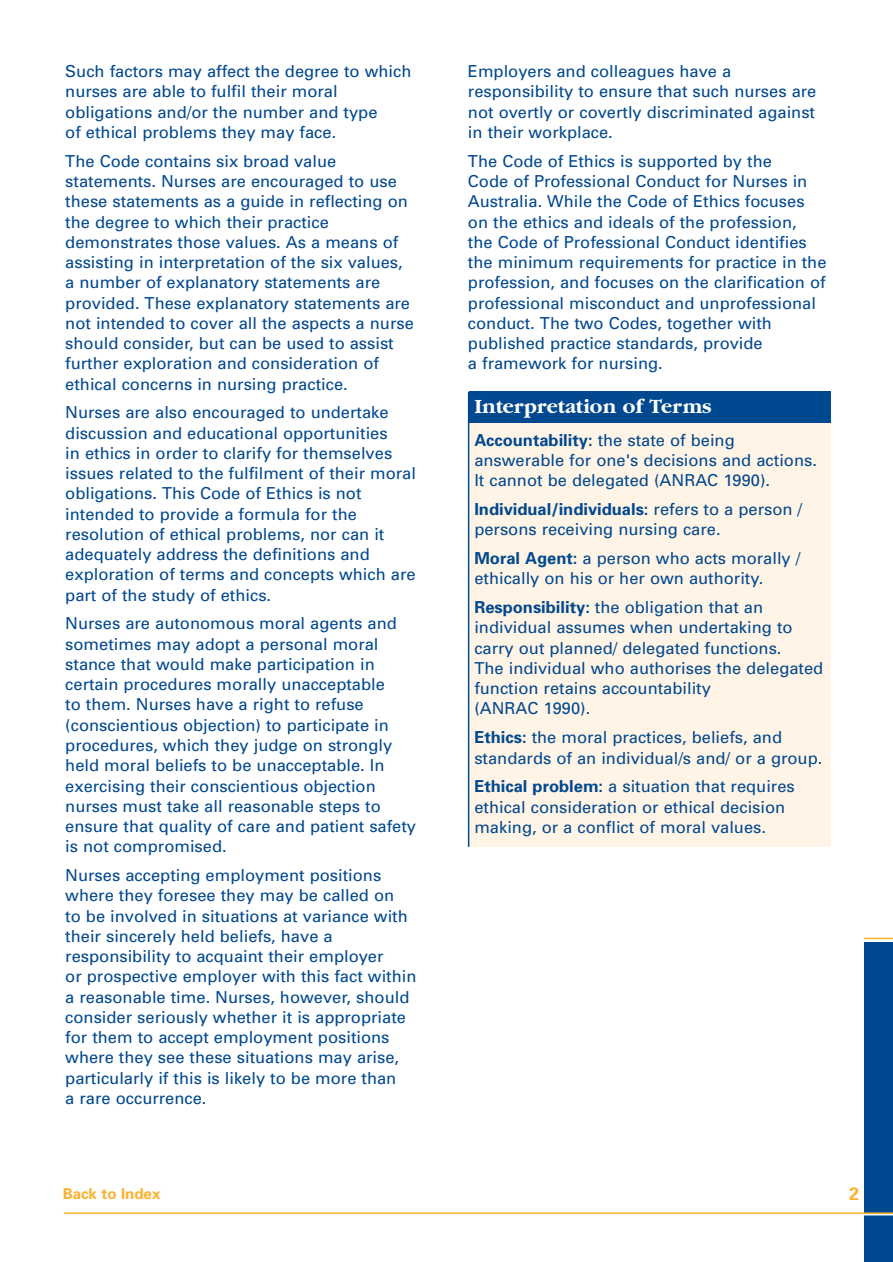
<style>
.page{position:relative;width:893px;height:1262px;background:#fff}
.page>*{position:absolute;margin:0;border:0;box-sizing:border-box;transform-origin:0 0}
.t1{font:700 21px "Garamond";color:#fff}
.t2{font:700 18px "Univers";color:#fcb131}
.t3{font:16.5px/20.2px "Univers";color:#00488f}
.t4{font:700 15px "Univers";color:#fcb131}
.s1{font-weight:700}
</style>
<div class="page">
<div style="left:468px;top:392px;width:362px;height:54px;background:#00488f"></div>
<div style="left:468px;top:423px;width:362px;height:424px;background:#fff4e6"></div>
<hr style="left:468px;top:392px;width:1px;height:455px;background:#00488f">
<div style="left:864px;top:942px;width:28px;height:319px;background:#00488f"></div>
<hr style="left:64px;top:1213px;width:828px;height:2px;background:#fff">
<hr style="left:64px;top:1212px;width:828px;height:2px;background:#fcb131">
<hr style="left:864px;top:937px;width:28px;height:2px;background:#fcb131">
<p class="t3" style="left:65px;top:63px;width:347px">Such factors may affect the degree to which nurses are able to fulfil their moral obligations and/or the number and type<br>of ethical problems they may face.</p>
<p class="t3" style="left:65px;top:152px;width:350px">The Code contains six broad value statements. Nurses are encouraged to use these statements as a guide in reflecting on the degree to which their practice demonstrates those values. As a means of assisting in interpretation of the six values, a number of explanatory statements are provided. These explanatory statements are not intended to cover all the aspects a nurse should consider, but can be used to assist further exploration and consideration of ethical concerns in nursing practice.</p>
<p class="t3" style="left:65px;top:404px;width:352px">Nurses are also encouraged to undertake discussion and educational opportunities<br>in ethics in order to clarify for themselves issues related to the fulfilment of their moral obligations. This Code of Ethics is not intended to provide a formula for the resolution of ethical problems, nor can it adequately address the definitions and exploration of terms and concepts which are part of the study of ethics.</p>
<p class="t3" style="left:65px;top:615px;width:352px">Nurses are autonomous moral agents and sometimes may adopt a personal moral stance that would make participation in certain procedures morally unacceptable<br>to them. Nurses have a right to refuse (conscientious objection) to participate in procedures, which they judge on strongly held moral beliefs to be unacceptable. In exercising their conscientious objection nurses must take all reasonable steps to ensure that quality of care and patient safety is not compromised.</p>
<p class="t3" style="left:65px;top:866px;width:353px">Nurses accepting employment positions where they foresee they may be called on<br>to be involved in situations at variance with their sincerely held beliefs, have a responsibility to acquaint their employer<br>or prospective employer with this fact within a reasonable time. Nurses, however, should consider seriously whether it is appropriate for them to accept employment positions where they see these situations may arise, particularly if this is likely to be more than<br>a rare occurrence.</p>
<p class="t3" style="left:468px;top:63px;width:350px">Employers and colleagues have a responsibility to ensure that such nurses are not overtly or covertly discriminated against in their workplace.</p>
<p class="t3" style="left:468px;top:152px;width:360px">The Code of Ethics is supported by the<br>Code of Professional Conduct for Nurses in Australia. While the Code of Ethics focuses on the ethics and ideals of the profession,<br>the Code of Professional Conduct identifies the minimum requirements for practice in the profession, and focuses on the clarification of professional misconduct and unprofessional conduct. The two Codes, together with published practice standards, provide<br>a framework for nursing.</p>
<p class="t1" style="left:474px;top:398px;width:239px">Interpretation of Terms</p>
<p class="t3" style="left:474px;top:431px;width:344px"><span class="s1">Accountability:</span> the state of being answerable for one's decisions and actions.<br>It cannot be delegated (ANRAC 1990).</p>
<p class="t3" style="left:474px;top:500px;width:329px"><span class="s1">Individual/individuals:</span> refers to a person / persons receiving nursing care.</p>
<p class="t3" style="left:474px;top:549px;width:327px"><span class="s1">Moral Agent:</span> a person who acts morally / ethically on his or her own authority.</p>
<p class="t3" style="left:474px;top:598px;width:350px"><span class="s1">Responsibility:</span> the obligation that an individual assumes when undertaking to carry out planned/ delegated functions.<br>The individual who authorises the delegated function retains accountability<br>(ANRAC 1990).</p>
<p class="t3" style="left:474px;top:728px;width:349px"><span class="s1">Ethics:</span> the moral practices, beliefs, and standards of an individual/s and/ or a group.</p>
<p class="t3" style="left:474px;top:777px;width:322px"><span class="s1">Ethical problem:</span> a situation that requires ethical consideration or ethical decision making, or a conflict of moral values.</p>
<p class="t4" style="left:63px;top:1188px;width:99px">Back to Index</p>
<p class="t2" style="left:849px;top:1187px;width:12px">2</p>
</div>
